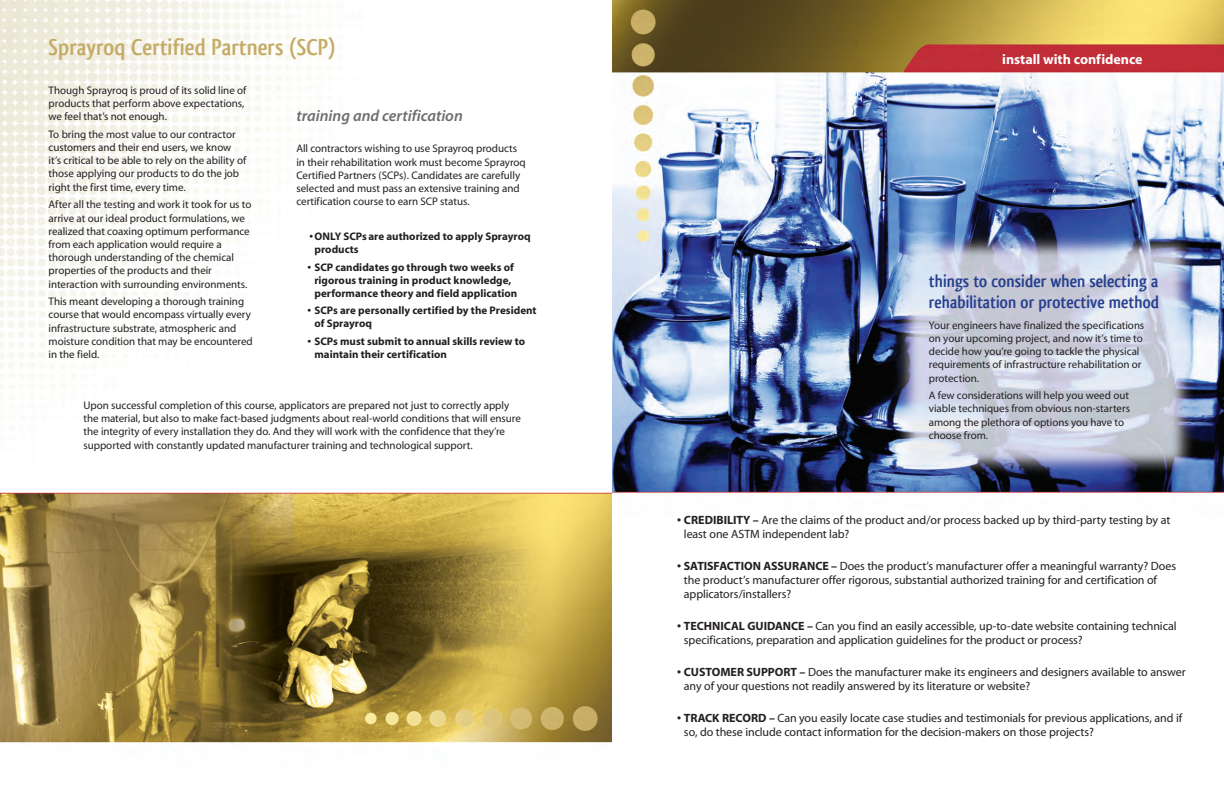
<style>
.page{position:relative;width:1224px;height:792px;background:#fff}
.page>*{position:absolute;margin:0;border:0;box-sizing:border-box;transform-origin:0 0}
.t1{font:700 24px "Qlassik";color:#c5ab65}
.t2{font:700 18px/21px "Qlassik";color:#253f8e}
.t3{font:italic 600 16px "Myriad Pro";color:#6c6d70}
.t4{font:700 14px "Myriad";letter-spacing:-.005em;color:#fff}
.t5{font:12px/14px "Myriad";letter-spacing:-.01em;color:#231f20}
.t6{font:11px/13.2px "Myriad";letter-spacing:-.005em;color:#231f20}
.t7{font:700 11px/13px "Myriad";color:#231f20}
.s1{font-weight:700}
</style>
<div class="page">
<img style="left:0;top:0;width:1224px;height:743px">
<h1 class="t1" style="left:49px;top:33px;width:289px">Sprayroq Certified Partners (SCP)</h1>
<p class="t6" style="left:49px;top:84px;width:199px">Though Sprayroq is proud of its solid line of products that perform above expectations, we feel that’s not enough.</p>
<p class="t6" style="left:49px;top:128px;width:199px">To bring the most value to our contractor customers and their end users, we know it’s critical to be able to rely on the ability of those applying our products to do the job right the first time, every time.</p>
<p class="t6" style="left:49px;top:199px;width:204px">After all the testing and work it took for us to arrive at our ideal product formulations, we realized that coaxing optimum performance from each application would require a thorough understanding of the chemical properties of the products and their interaction with surrounding environments.</p>
<p class="t6" style="left:49px;top:295px;width:206px">This meant developing a thorough training course that would encompass virtually every infrastructure substrate, atmospheric and moisture condition that may be encountered in the field.</p>
<h3 class="t3" style="left:296px;top:106px;width:168px">training and certification</h3>
<p class="t6" style="left:296px;top:143px;width:231px">All contractors wishing to use Sprayroq products in their rehabilitation work must become Sprayroq Certified Partners (SCPs). Candidates are carefully selected and must pass an extensive training and certification course to earn SCP status.</p>
<p class="t7" style="left:314px;top:230px;width:218px;text-indent:-5px">• ONLY SCPs are authorized to apply Sprayroq products</p>
<p class="t7" style="left:314px;top:261px;width:204px;text-indent:-7px">• SCP candidates go through two weeks of rigorous training in product knowledge, performance theory and field application</p>
<p class="t7" style="left:314px;top:304px;width:224px;text-indent:-7px">• SCPs are personally certified by the President of Sprayroq</p>
<p class="t7" style="left:314px;top:335px;width:212px;text-indent:-7px">• SCPs must submit to annual skills review to maintain their certification</p>
<p class="t6" style="left:84px;top:399px;width:439px">Upon successful completion of this course, applicators are prepared not just to correctly apply the material, but also to make fact-based judgments about real-world conditions that will ensure the integrity of every installation they do. And they will work with the confidence that they’re supported with constantly updated manufacturer training and technological support.</p>
<p class="t4" style="left:1002px;top:52px;width:142px">install with confidence</p>
<h2 class="t2" style="left:929px;top:270px;width:232px">things to consider when selecting a rehabilitation or protective method</h2>
<p class="t6" style="left:929px;top:319px;width:217px">Your engineers have finalized the specifications on your upcoming project, and now it’s time to decide how you’re going to tackle the physical requirements of infrastructure rehabilitation or protection.</p>
<p class="t6" style="left:929px;top:389px;width:203px">A few considerations will help you weed out viable techniques from obvious non-starters among the plethora of options you have to choose from.</p>
<p class="t5" style="left:684px;top:514px;width:488px;text-indent:-7px"><span class="s1">• CREDIBILITY –</span> Are the claims of the product and/or process backed up by third-party testing by at least one ASTM independent lab?</p>
<p class="t5" style="left:684px;top:560px;width:494px;text-indent:-7px"><span class="s1">• SATISFACTION ASSURANCE –</span> Does the product’s manufacturer offer a meaningful warranty? Does the product’s manufacturer offer rigorous, substantial authorized training for and certification of applicators/installers?</p>
<p class="t5" style="left:684px;top:620px;width:494px;text-indent:-7px"><span class="s1">• TECHNICAL GUIDANCE –</span> Can you find an easily accessible, up-to-date website containing technical specifications, preparation and application guidelines for the product or process?</p>
<p class="t5" style="left:684px;top:666px;width:503px;text-indent:-7px"><span class="s1">• CUSTOMER SUPPORT –</span> Does the manufacturer make its engineers and designers available to answer any of your questions not readily answered by its literature or website?</p>
<p class="t5" style="left:684px;top:712px;width:500px;text-indent:-7px"><span class="s1">• TRACK RECORD –</span> Can you easily locate case studies and testimonials for previous applications, and if so, do these include contact information for the decision-makers on those projects?</p>
</div>
